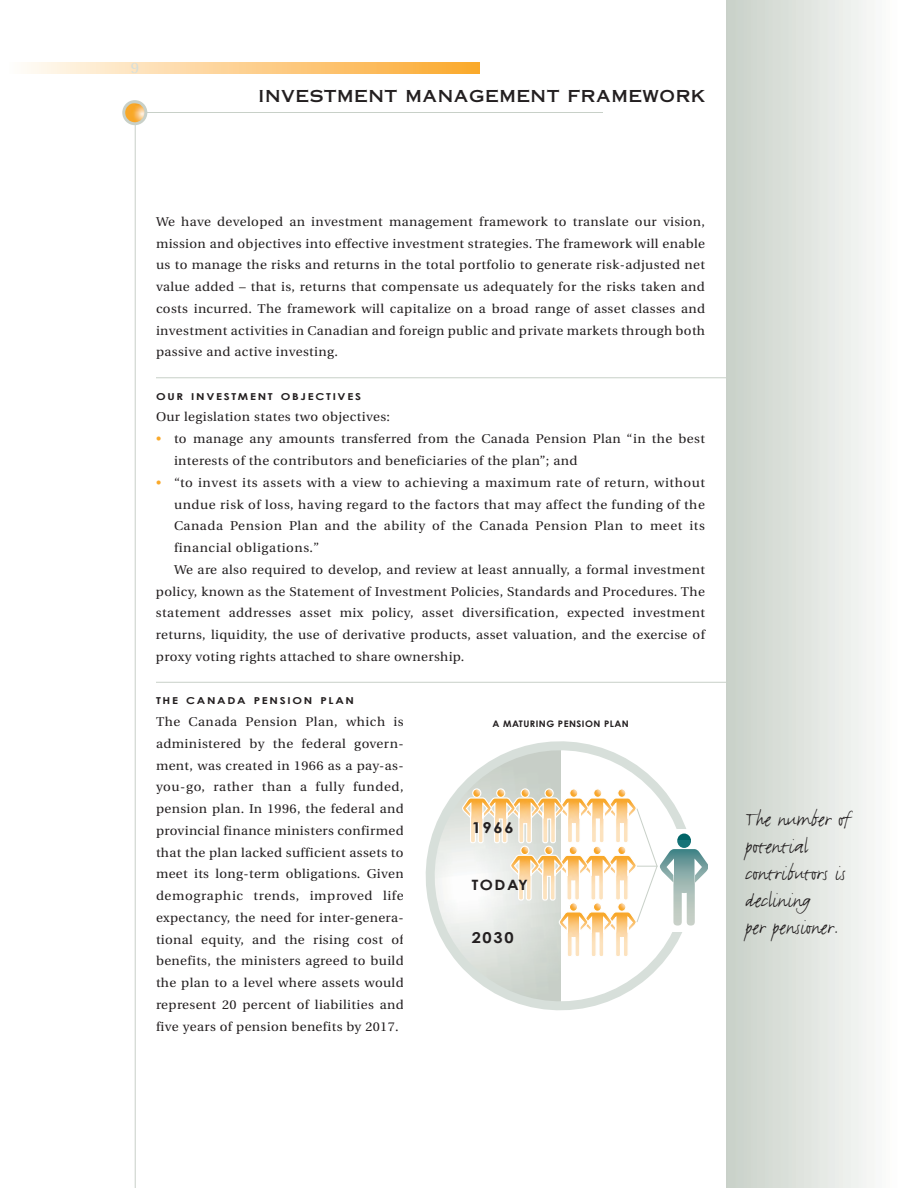
<style>
.page{position:relative;width:918px;height:1188px;background:#fff}
.page>*{position:absolute;margin:0;border:0;box-sizing:border-box;transform-origin:0 0}
.t1{font:22.5px/27px "FF Justlefthand";color:#231f20}
.t2{font:16.5px "Copperplate Thirty One AB";letter-spacing:.03em;color:#231f20}
.t3{font:700 15px "Century Gothic";letter-spacing:.1em;color:#231f20;scale:1.1 1}
.t4{font:15px "Utopia";color:#d7dfda;scale:1.05 1}
.t5{font:700 14.25px "Century Gothic";letter-spacing:.1em;color:#231f20;scale:1.1 1}
.t6{font:12.75px/21.8px "Utopia";letter-spacing:.025em;color:#231f20;text-align:justify;scale:1.05 1}
.t7{font:700 9.6px "Century Gothic";letter-spacing:.15em;color:#231f20;scale:1.2 1}
.t8{font:700 9px "Century Gothic";letter-spacing:.05em;color:#231f20;scale:1.05 1}
.s1{color:#faa92a}
</style>
<div class="page">
<svg style="left:25px;top:62px;width:455px;height:12px;background:#fcd08e"></svg>
<hr style="left:156px;top:378px;width:570px;height:1px;background:#c8d0c8">
<hr style="left:156px;top:682px;width:570px;height:1px;background:#c8d0c8">
<svg style="left:135px;top:112px;width:468px;height:1075px"></svg>
<div style="left:122px;top:100px;width:25px;height:25px;background:#c8d0c8;border-radius:50%"></div>
<img style="left:125px;top:103px;width:19px;height:19px">
<div style="left:404px;top:713px;width:314px;height:371px;background:#fff"></div>
<svg style="left:425px;top:741px;width:261px;height:270px"></svg>
<div style="left:661px;top:829px;width:45px;height:102px;background:#fff"></div>
<div style="left:617px;top:788px;width:9px;height:10px;border:1px solid #fff;border-radius:50%"></div>
<div style="left:593px;top:788px;width:9px;height:10px;border:1px solid #fff;border-radius:50%"></div>
<div style="left:569px;top:788px;width:9px;height:10px;border:1px solid #fff;border-radius:50%"></div>
<div style="left:545px;top:788px;width:9px;height:10px;border:1px solid #fff;border-radius:50%"></div>
<div style="left:521px;top:788px;width:9px;height:10px;border:1px solid #fff;border-radius:50%"></div>
<div style="left:496px;top:788px;width:9px;height:10px;border:1px solid #fff;border-radius:50%"></div>
<div style="left:472px;top:788px;width:9px;height:10px;border:1px solid #fff;border-radius:50%"></div>
<img style="left:660px;top:849px;width:48px;height:77px">
<img style="left:677px;top:834px;width:14px;height:14px;border-radius:50%">
<svg style="left:461px;top:789px;width:197px;height:169px"></svg>
<p class="t4" style="left:131px;top:62px;width:9px">9</p>
<p class="t2" style="left:258px;top:86px;width:449px">INVESTMENT MANAGEMENT FRAMEWORK</p>
<p class="t6" style="left:156px;top:212px;width:524px">We have developed an investment management framework to translate our vision, mission and objectives into effective investment strategies. The framework will enable us to manage the risks and returns in the total portfolio to generate risk-adjusted net value added – that is, returns that compensate us adequately for the risks taken and costs incurred. The framework will capitalize on a broad range of asset classes and investment activities in Canadian and foreign public and private markets through both passive and active investing.</p>
<p class="t7" style="left:156px;top:393px;width:172px">OUR INVESTMENT OBJECTIVES</p>
<p class="t6" style="left:156px;top:407px;width:225px">Our legislation states two objectives:</p>
<p class="t6" style="left:174px;top:429px;width:507px;text-indent:-18px"><span class="s1">•</span> to manage any amounts transferred from the Canada Pension Plan “in the best interests of the contributors and beneficiaries of the plan”; and</p>
<p class="t6" style="left:156px;top:473px;width:524px"><span class="s1">•</span> “to invest its assets with a view to achieving a maximum rate of return, without</p>
<p class="t6" style="left:174px;top:494px;width:507px">undue risk of loss, having regard to the factors that may affect the funding of the</p>
<p class="t6" style="left:174px;top:516px;width:507px">Canada Pension Plan and the ability of the Canada Pension Plan to meet its</p>
<p class="t6" style="left:174px;top:538px;width:140px">financial obligations.”</p>
<p class="t6" style="left:174px;top:560px;width:507px">We are also required to develop, and review at least annually, a formal investment</p>
<p class="t6" style="left:156px;top:581px;width:524px">policy, known as the Statement of Investment Policies, Standards and Procedures. The</p>
<p class="t6" style="left:156px;top:603px;width:524px">statement addresses asset mix policy, asset diversification, expected investment</p>
<p class="t6" style="left:156px;top:625px;width:524px">returns, liquidity, the use of derivative products, asset valuation, and the exercise of</p>
<p class="t6" style="left:156px;top:647px;width:295px">proxy voting rights attached to share ownership.</p>
<p class="t7" style="left:156px;top:697px;width:167px">THE CANADA PENSION PLAN</p>
<p class="t6" style="left:156px;top:712px;width:237px">The Canada Pension Plan, which is administered by the federal govern&shy;ment, was created in 1966 as a pay-as&shy;you-go, rather than a fully funded, pension plan. In 1996, the federal and provincial finance ministers confirmed that the plan lacked sufficient assets to meet its long-term obligations. Given demographic trends, improved life expectancy, the need for inter-genera&shy;tional equity, and the rising cost of benefits, the ministers agreed to build the plan to a level where assets would represent 20 percent of liabilities and five years of pension benefits by 2017.</p>
<p class="t8" style="left:493px;top:720px;width:131px">A MATURING PENSION PLAN</p>
<p class="t3" style="left:472px;top:822px;width:40px">1966</p>
<p class="t5" style="left:472px;top:880px;width:53px">TODAY</p>
<p class="t3" style="left:472px;top:932px;width:40px">2030</p>
<h1 class="t1" style="left:746px;top:809px;width:107px">The number of potential contributors is declining<br>per pensioner.</h1>
</div>
